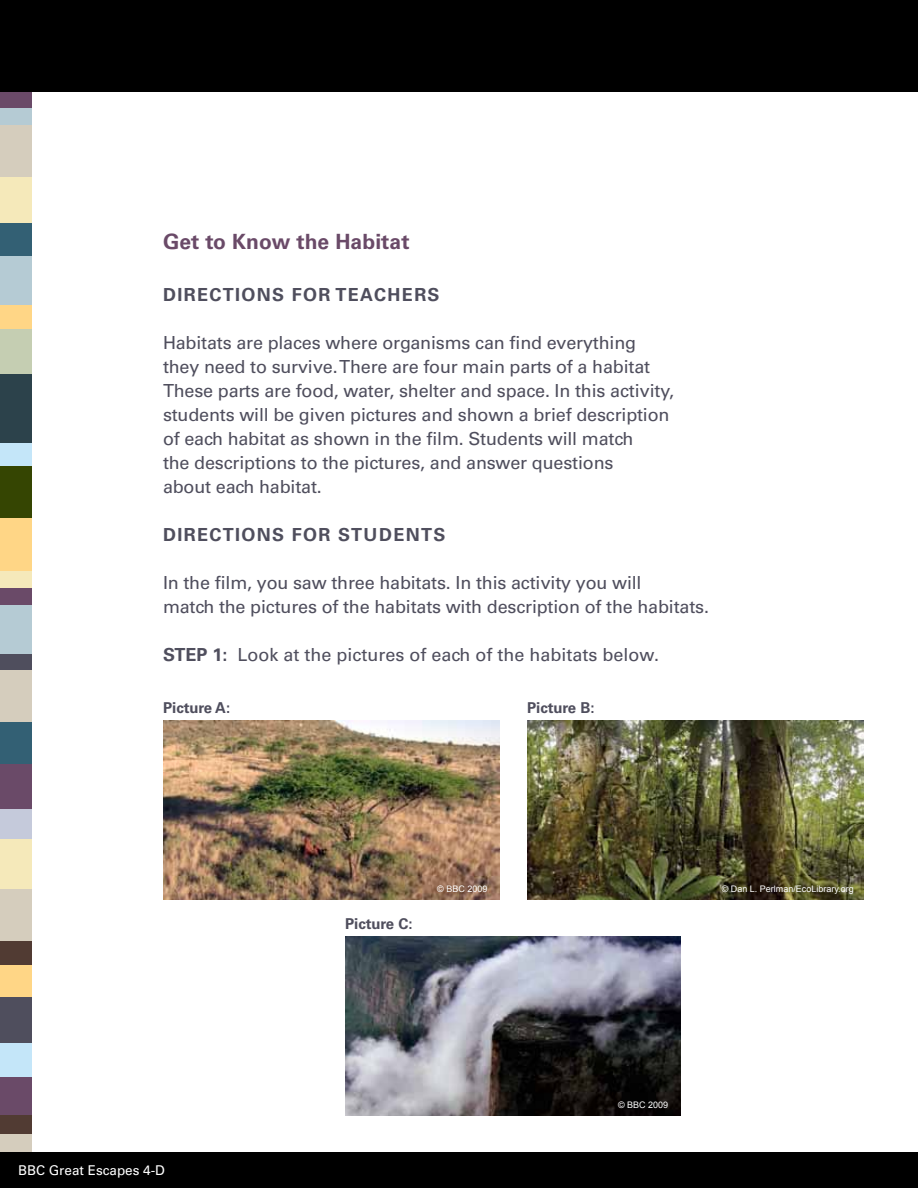
<style>
.page{position:relative;width:918px;height:1188px;background:#fff}
.page>*{position:absolute;margin:0;border:0;box-sizing:border-box;transform-origin:0 0}
.t1{font:700 21px "Univers LT Std";letter-spacing:.005em;color:#6a4a68}
.t2{font:18px/24px "Univers LT Std";letter-spacing:-.01em;color:#4f4e5d}
.t3{font:700 18px "Univers LT Std";letter-spacing:.075em;color:#4f4e5d}
.t4{font:700 15px "Univers LT Std";color:#4f4e5d}
.t5{font:13.5px "Univers LT Std";color:#fff}
.t6{font:9px "Arial";color:#fff}
.s1{font-weight:700}
</style>
<div class="page">
<div style="left:0;top:1152px;width:918px;height:36px;background:#000"></div>
<div style="left:0;top:90px;width:32px;height:18px;background:#6a4a68"></div>
<div style="left:0;top:108px;width:32px;height:17px;background:#b5cbd4"></div>
<div style="left:0;top:125px;width:32px;height:53px;background:#d5cdbd"></div>
<div style="left:0;top:178px;width:32px;height:49px;background:#f5e9ba"></div>
<div style="left:0;top:223px;width:32px;height:34px;background:#336074"></div>
<div style="left:0;top:256px;width:32px;height:50px;background:#b5cbd4"></div>
<div style="left:0;top:306px;width:32px;height:23px;background:#ffd686"></div>
<div style="left:0;top:443px;width:32px;height:23px;background:#c4e6f9"></div>
<div style="left:0;top:329px;width:32px;height:45px;background:#c5ceb2"></div>
<div style="left:0;top:374px;width:32px;height:69px;background:#2c424b"></div>
<div style="left:0;top:466px;width:32px;height:52px;background:#354502"></div>
<div style="left:0;top:518px;width:32px;height:53px;background:#ffd686"></div>
<div style="left:0;top:588px;width:32px;height:17px;background:#6a4a68"></div>
<div style="left:0;top:654px;width:32px;height:16px;background:#4f4e5d"></div>
<div style="left:0;top:605px;width:32px;height:49px;background:#b5cbd4"></div>
<div style="left:0;top:670px;width:32px;height:52px;background:#d5cdbd"></div>
<div style="left:0;top:722px;width:32px;height:42px;background:#336074"></div>
<div style="left:0;top:764px;width:32px;height:45px;background:#6a4a68"></div>
<div style="left:0;top:997px;width:32px;height:46px;background:#4f4e5d"></div>
<div style="left:0;top:965px;width:32px;height:32px;background:#ffd686"></div>
<div style="left:0;top:940px;width:32px;height:25px;background:#513b33"></div>
<div style="left:0;top:888px;width:32px;height:52px;background:#d5cdbd"></div>
<div style="left:0;top:839px;width:32px;height:49px;background:#f5e9ba"></div>
<div style="left:0;top:809px;width:32px;height:30px;background:#c5cadb"></div>
<div style="left:0;top:1043px;width:32px;height:35px;background:#c4e6f9"></div>
<div style="left:0;top:1077px;width:32px;height:39px;background:#6a4a68"></div>
<div style="left:0;top:1115px;width:32px;height:19px;background:#513b33"></div>
<div style="left:0;top:1134px;width:32px;height:18px;background:#d5cdbd"></div>
<div style="left:0;top:571px;width:32px;height:17px;background:#f5e9ba"></div>
<div style="left:0;top:0;width:918px;height:92px;background:#000"></div>
<img style="left:163px;top:720px;width:336px;height:180px">
<img style="left:527px;top:720px;width:337px;height:180px">
<img style="left:345px;top:936px;width:335px;height:180px">
<p class="t1" style="left:163px;top:230px;width:248px">Get to Know the Habitat</p>
<p class="t3" style="left:163px;top:284px;width:278px">DIRECTIONS FOR TEACHERS</p>
<p class="t2" style="left:163px;top:331px;width:513px">Habitats are places where organisms can find everything they need to survive. There are four main parts of a habitat These parts are food, water, shelter and space. In this activity, students will be given pictures and shown a brief description of each habitat as shown in the film. Students will match<br>the descriptions to the pictures, and answer questions<br>about each habitat.</p>
<p class="t3" style="left:163px;top:524px;width:284px">DIRECTIONS FOR STUDENTS</p>
<p class="t2" style="left:163px;top:571px;width:548px">In the film, you saw three habitats. In this activity you will<br>match the pictures of the habitats with description of the habitats.</p>
<p class="t2" style="left:163px;top:643px;width:498px"><span class="s1">STEP 1:</span> Look at the pictures of each of the habitats below.</p>
<p class="t4" style="left:163px;top:699px;width:69px">Picture A:</p>
<p class="t4" style="left:527px;top:699px;width:69px">Picture B:</p>
<p class="t4" style="left:345px;top:915px;width:69px">Picture C:</p>
<p class="t6" style="left:437px;top:883px;width:52px">© BBC 2009</p>
<p class="t6" style="left:722px;top:883px;width:134px">© Dan L. Perlman/EcoLibrary.org</p>
<p class="t5" style="left:18px;top:1163px;width:149px">BBC Great Escapes 4-D</p>
<p class="t6" style="left:618px;top:1099px;width:52px">© BBC 2009</p>
</div>
